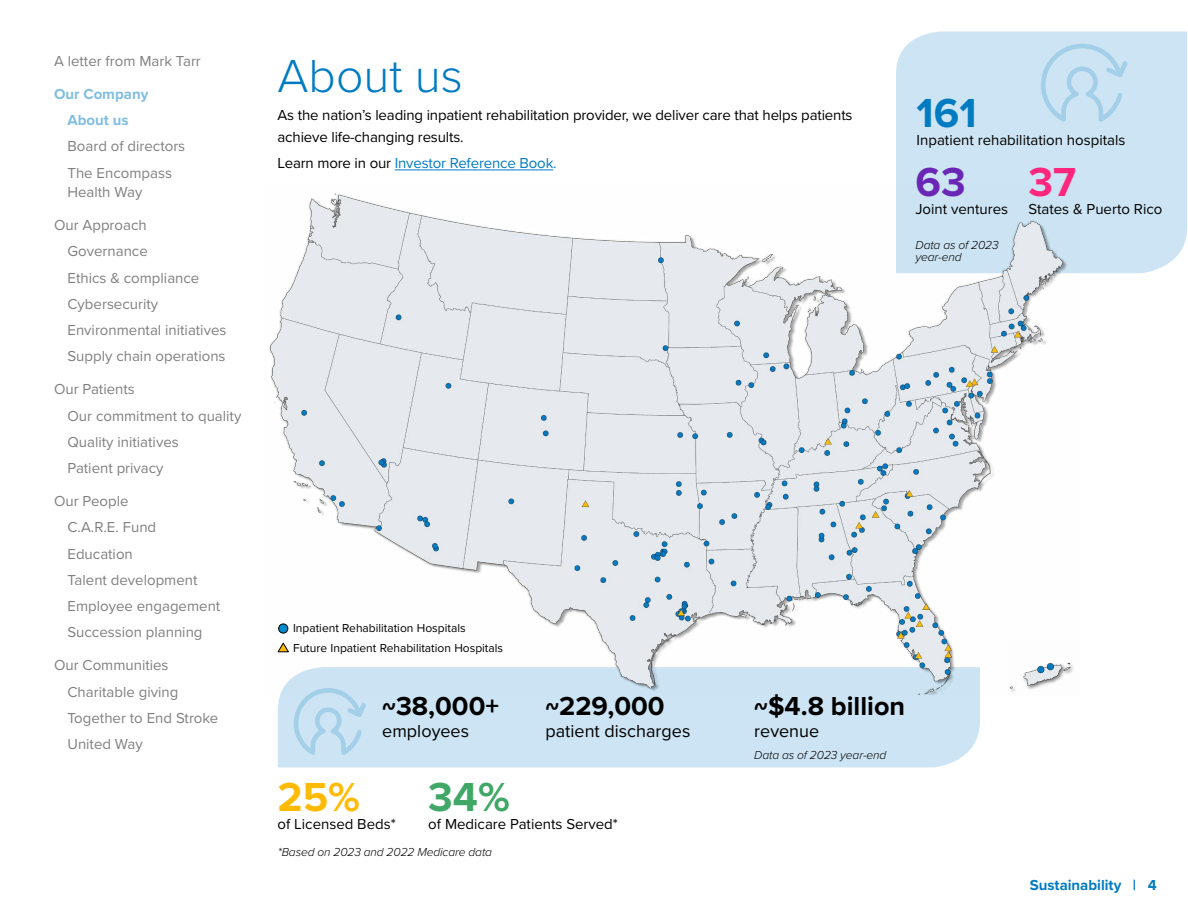
<style>
.page{position:relative;width:1188px;height:918px;background:#fff}
.page>*{position:absolute;margin:0;border:0;box-sizing:border-box;transform-origin:0 0}
.t1{font:300 48px "Proxima Nova";color:#007bc2}
.t2{font:700 42px "Proxima Nova";color:#ffbb04}
.t3{font:700 42px "Proxima Nova";color:#40a766}
.t4{font:700 42px "Proxima Nova";color:#007bc2}
.t5{font:700 42px "Proxima Nova";color:#6a26b5}
.t6{font:700 42px "Proxima Nova";color:#ff267e}
.t7{font:700 27px "Proxima Nova";color:#000}
.t8{font:18px "Proxima Nova";color:#000}
.t9{font:15px/26.2px "Proxima Nova";color:#808080}
.t10{font:15px/22.5px "Proxima Nova";letter-spacing:-.01em;color:#000}
.t11{font:15px "Proxima Nova";letter-spacing:-.01em;color:#007bc2}
.t12{font:700 15px/26.2px "Proxima Nova";color:#80bde0;text-align:center}
.t13{font:700 15px "Proxima Nova";color:#007bc2}
.t14{font:italic 300 12px/12px "Proxima Nova";letter-spacing:-.01em;color:#000}
.t15{font:12px/19.6px "Proxima Nova";color:#000}
.s1{color:#000}
</style>
<div class="page">
<div style="left:896px;top:32px;width:291px;height:241px;background:#cce4f3"></div>
<svg style="left:1039px;top:41px;width:92px;height:82px;background:#c3dff0"></svg>
<hr style="left:395px;top:170px;width:158px;height:1px;background:#007bc2">
<div style="left:278px;top:695px;width:702px;height:72px;background:#cce4f3"></div>
<svg style="left:291px;top:695px;width:79px;height:61px;background:#c2def0"></svg>
<img style="left:269px;top:185px;width:810px;height:510px">
<img style="left:1007px;top:642px;width:72px;height:53px">
<p class="t9" style="left:54px;top:48px;width:148px">A letter from Mark Tarr</p>
<p class="t12" style="left:54px;top:81px;width:96px">Our Company<br>About us</p>
<p class="t9" style="left:68px;top:134px;width:119px">Board of directors<br>The Encompass</p>
<p class="t9" style="left:68px;top:179px;width:76px">Health Way</p>
<p class="t9" style="left:68px;top:212px;width:160px;text-indent:-14px">Our Approach<br>Governance<br>Ethics &amp; compliance<br>Cybersecurity<br>Environmental initiatives<br>Supply chain operations</p>
<p class="t9" style="left:68px;top:377px;width:175px;text-indent:-14px">Our Patients<br>Our commitment to quality<br>Quality initiatives<br>Patient privacy</p>
<p class="t9" style="left:68px;top:488px;width:154px;text-indent:-14px">Our People<br>C.A.R.E. Fund<br>Education<br>Talent development<br>Employee engagement<br>Succession planning</p>
<p class="t9" style="left:68px;top:653px;width:152px;text-indent:-14px">Our Communities<br>Charitable giving<br>Together to End Stroke<br>United Way</p>
<h1 class="t1" style="left:278px;top:47px;width:187px">About us</h1>
<p class="t10" style="left:278px;top:104px;width:577px">As the nation’s leading inpatient rehabilitation provider, we deliver care that helps patients achieve life-changing results.</p>
<p class="t11" style="left:278px;top:154px;width:281px"><span class="s1">Learn more in our</span> Investor Reference Book.</p>
<h2 class="t4" style="left:917px;top:88px;width:62px">161</h2>
<p class="t10" style="left:917px;top:129px;width:210px">Inpatient rehabilitation hospitals</p>
<h2 class="t5" style="left:916px;top:157px;width:52px">63</h2>
<p class="t10" style="left:916px;top:198px;width:94px">Joint ventures</p>
<h2 class="t6" style="left:1029px;top:157px;width:49px">37</h2>
<p class="t10" style="left:1029px;top:198px;width:135px">States &amp; Puerto Rico</p>
<p class="t14" style="left:916px;top:239px;width:85px">Data as of 2023 year-end</p>
<p class="t15" style="left:293px;top:619px;width:212px">Inpatient Rehabilitation Hospitals<br>Future Inpatient Rehabilitation Hospitals</p>
<h3 class="t7" style="left:382px;top:690px;width:118px">~38,000+</h3>
<p class="t8" style="left:382px;top:720px;width:88px">employees</p>
<h3 class="t7" style="left:545px;top:690px;width:121px">~229,000</h3>
<p class="t8" style="left:545px;top:720px;width:147px">patient discharges</p>
<h2 class="t2" style="left:278px;top:772px;width:84px">25%</h2>
<p class="t10" style="left:278px;top:813px;width:120px">of Licensed Beds*</p>
<h2 class="t3" style="left:428px;top:772px;width:83px">34%</h2>
<p class="t10" style="left:428px;top:813px;width:191px">of Medicare Patients Served*</p>
<p class="t14" style="left:278px;top:846px;width:216px">*Based on 2023 and 2022 Medicare data</p>
<h3 class="t7" style="left:754px;top:690px;width:152px">~$4.8 billion</h3>
<p class="t8" style="left:754px;top:720px;width:66px">revenue</p>
<p class="t14" style="left:754px;top:748px;width:134px">Data as of 2023 year-end</p>
<p class="t13" style="left:1030px;top:876px;width:128px">Sustainability | 4</p>
</div>
